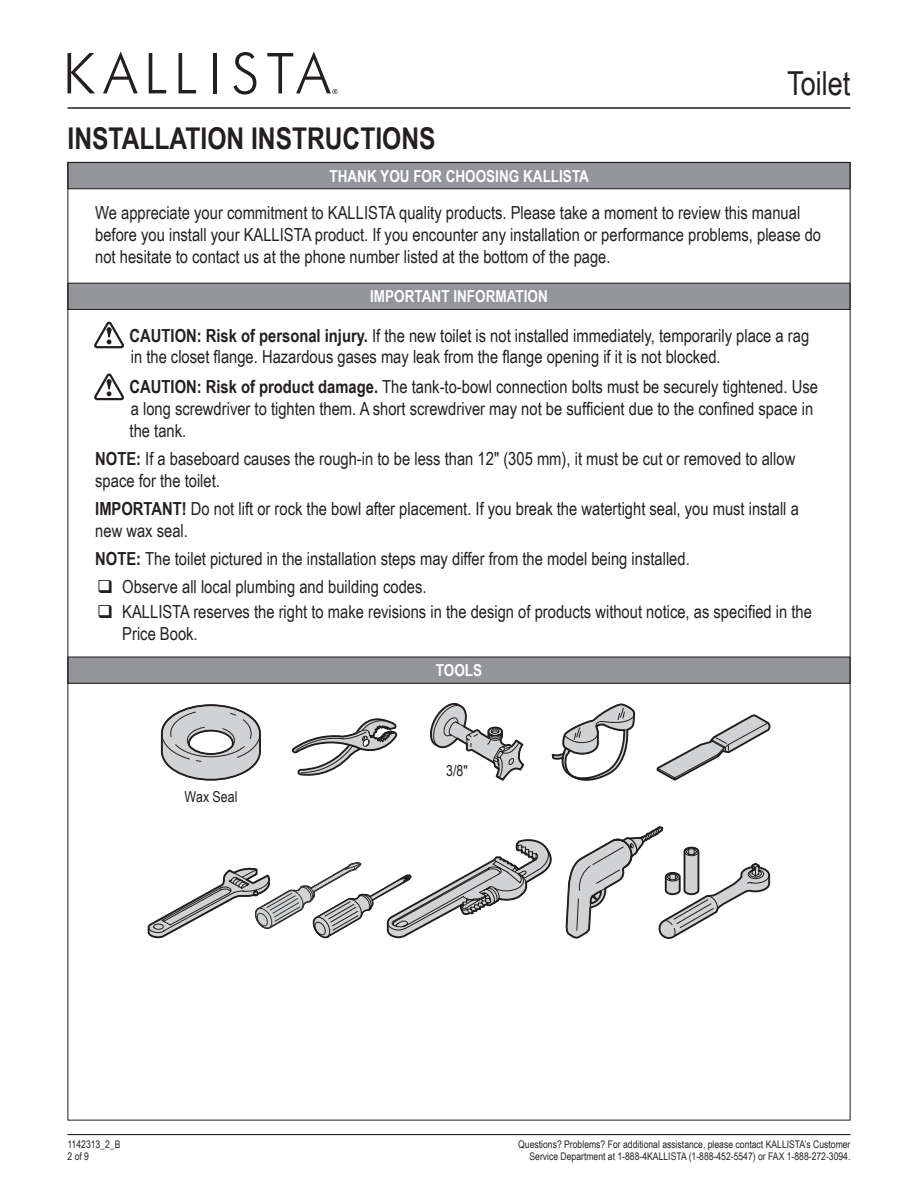
<style>
.page{position:relative;width:918px;height:1188px;background:#fff}
.page>*{position:absolute;margin:0;border:0;box-sizing:border-box;transform-origin:0 0}
.t1{font:33px "Arial Narrow";color:#231f20}
.t2{font:700 30px "Arial Narrow";color:#231f20}
.t3{font:18px/21.6px "Arial Narrow";color:#231f20}
.t4{font:700 16.5px "Arial Narrow";color:#fff}
.t5{font:15.15px "Arial Narrow";color:#201d1e}
.t6{font:10.5px/12.6px "Arial Narrow";color:#231f20}
.s1{font-weight:700}
</style>
<div class="page">
<svg style="left:68px;top:53px;width:27px;height:40px"></svg>
<svg style="left:103px;top:51px;width:35px;height:42px"></svg>
<svg style="left:149px;top:53px;width:17px;height:40px"></svg>
<svg style="left:179px;top:53px;width:17px;height:40px"></svg>
<hr style="left:213px;top:53px;width:4px;height:40px;background:#231f20">
<svg style="left:233px;top:52px;width:23px;height:42px"></svg>
<svg style="left:267px;top:51px;width:70px;height:43px"></svg>
<hr style="left:68px;top:107px;width:782px;height:2px;background:#231f20">
<hr style="left:68px;top:1134px;width:782px;height:1px;background:#231f20">
<div style="left:68px;top:163px;width:782px;height:26px;background:#939598"></div>
<div style="left:68px;top:162px;width:782px;height:27px;border:1px solid #231f20"></div>
<div style="left:68px;top:283px;width:782px;height:26px;background:#939598"></div>
<div style="left:68px;top:283px;width:782px;height:27px;border:1px solid #231f20"></div>
<svg style="left:95px;top:321px;width:29px;height:28px"></svg>
<svg style="left:95px;top:373px;width:29px;height:28px"></svg>
<div style="left:68px;top:657px;width:782px;height:26px;background:#939598"></div>
<div style="left:68px;top:657px;width:782px;height:27px;border:1px solid #231f20"></div>
<svg style="left:292px;top:718px;width:106px;height:58px"></svg>
<svg style="left:160px;top:704px;width:101px;height:77px"></svg>
<svg style="left:656px;top:714px;width:115px;height:67px"></svg>
<svg style="left:551px;top:703px;width:85px;height:78px"></svg>
<svg style="left:430px;top:702px;width:95px;height:79px"></svg>
<svg style="left:147px;top:839px;width:405px;height:100px"></svg>
<svg style="left:565px;top:826px;width:206px;height:113px"></svg>
<h2 class="t2" style="left:68px;top:115px;width:370px">INSTALLATION INSTRUCTIONS</h2>
<h1 class="t1" style="left:787px;top:59px;width:65px">Toilet</h1>
<p class="t4" style="left:329px;top:163px;width:146px">THAN K YOU FOR CHOOSIN</p>
<p class="t4" style="left:509px;top:163px;width:82px">G KALLISTA</p>
<p class="t3" style="left:95px;top:202px;width:727px">We appreciate your commitment to KALLISTA quality products. Please take a moment to review this manual before you install your KALLISTA product. If you encounter any installation or performance problems, please do not hesitate to contact us at the phone number listed at the bottom of the page.</p>
<p class="t4" style="left:370px;top:284px;width:26px">IMPORTANT</p>
<p class="t4" style="left:453px;top:284px;width:15px">INFOR</p>
<p class="t4" style="left:495px;top:284px;width:21px">MATION</p>
<p class="t3" style="left:130px;top:324px;width:681px"><span class="s1">CAUTION: RISK OF PERSONAL INJURY.</span> If the new toilet is not installed immediately, temporarily place a rag in the closet flange. Hazardous gases may leak from the flange opening if it is not blocked.</p>
<p class="t3" style="left:130px;top:376px;width:690px"><span class="s1">CAUTION: RISK OF PRODUCT DAMAGE.</span> The tank-to-bowl connection bolts must be securely tightened. Use a long screwdriver to tighten them. A short screwdriver may not be sufficient due to the confined space in the tank.</p>
<p class="t3" style="left:95px;top:447px;width:702px"><span class="s1">NOTE:</span> If a baseboard causes the rough-in to be less than 12″ (305 mm), it must be cut or removed to allow space for the toilet.</p>
<p class="t3" style="left:95px;top:497px;width:705px"><span class="s1">IMPORTANT!</span> Do not lift or rock the bowl after placement. If you break the watertight seal, you must install a new wax seal.</p>
<p class="t3" style="left:122px;top:544px;width:569px;line-height:28.3px;text-indent:-27px"><span class="s1">NOTE:</span> The toilet pictured in the installation steps may differ from the model being installed.<br>Observe all local plumbing and building codes.</p>
<p class="t3" style="left:122px;top:600px;width:691px">KALLISTA reserves the right to make revisions in the design of products without notice, as specified in the<br>Price Book.</p>
<p class="t4" style="left:436px;top:658px;width:19px">TOOLS</p>
<p class="t5" style="left:184px;top:786px;width:55px">Wax Seal</p>
<p class="t5" style="left:446px;top:760px;width:23px">3/8"</p>
<p class="t6" style="left:68px;top:1137px;width:54px">1142313_2_B<br>2 of 9</p>
<p class="t6" style="left:518px;top:1137px;width:334px;text-align:right">Questions? Problems? For additional assistance, please contact KALLISTA’s Customer<br>Service Department at 1-888-4KALLISTA (1-888-452-5547) or FAX 1-888-272-3094.</p>
</div>
